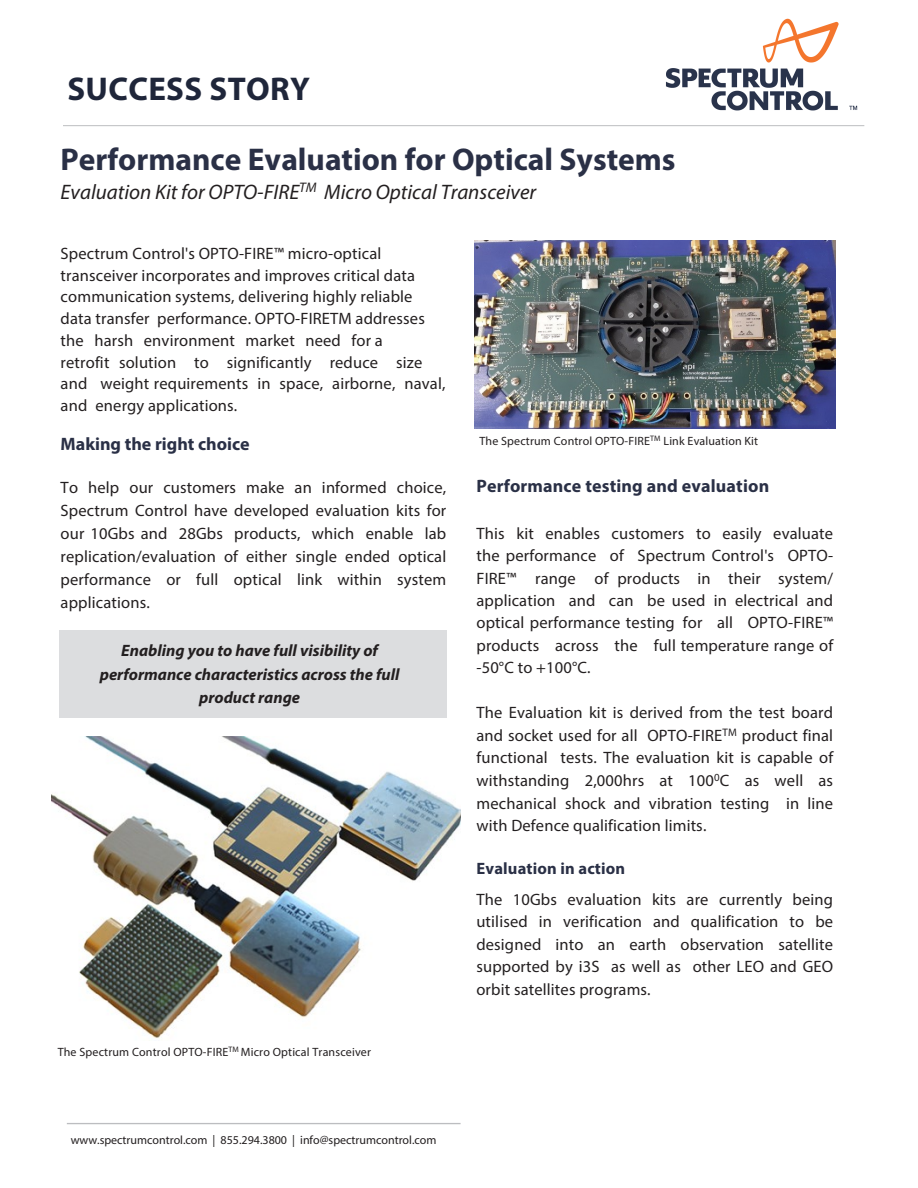
<style>
.page{position:relative;width:918px;height:1188px;background:#fff}
.page>*{position:absolute;margin:0;border:0;box-sizing:border-box;transform-origin:0 0}
.t1{font:700 33px "Myriad";letter-spacing:.01em;color:#1f263a}
.t2{font:700 31.5px "Myriad Pro";color:#2a3046}
.t3{font:italic 21px "Myriad Pro";color:#231f20}
.t4{font:700 18px "Myriad Pro";letter-spacing:.01em;color:#2a3046}
.t5{font:16.5px/22.5px "Myriad Pro";letter-spacing:.01em;color:#231f20;text-align:justify}
.t6{font:italic 700 16.5px/23.7px "Myriad Pro";color:#231f20;text-align:center}
.t7{font:700 16.5px "Myriad Pro";letter-spacing:.01em;color:#2a3046}
.t8{font:12px "Myriad Pro";letter-spacing:.015em;color:#231f20}
.t9{font:12px "Myriad";color:#231f20}
.s1{font-family:"Myriad Pro"}
</style>
<div class="page">
<div style="left:59px;top:630px;width:387px;height:88px;background:#dcdddf"></div>
<img style="left:474px;top:240px;width:361px;height:188px">
<img style="left:51px;top:736px;width:409px;height:302px">
<hr style="left:67px;top:1123px;width:394px;height:1px;background:#bcbdc0">
<img style="left:658px;top:18px;width:207px;height:109px">
<hr style="left:63px;top:125px;width:801px;height:1px;background:#bcbdc0">
<h1 class="t1" style="left:67px;top:72px;width:244px">SUCCESS STORY</h1>
<h2 class="t2" style="left:61px;top:138px;width:617px">Performance Evaluation for Optical Systems</h2>
<p class="t3" style="left:61px;top:179px;width:477px">Evaluation Kit for OPTO-FIRE<sup>TM</sup> Micro Optical Transceiver</p>
<p class="t5" style="left:61px;top:242px;width:386px;line-height:21.8px;text-align:left">Spectrum Control's OPTO-FIRE™ micro-optical transceiver incorporates and improves critical data communication systems, delivering highly reliable data transfer performance. OPTO-FIRETM addresses the harsh environment market need for a<br>retrofit solution to significantly reduce size and weight requirements in space, airborne, naval, and energy applications.</p>
<p class="t4" style="left:61px;top:432px;width:191px">Making the right choice</p>
<p class="t5" style="left:61px;top:475px;width:387px;line-height:23.1px">To help our customers make an informed choice, Spectrum Control have developed evaluation kits for our 10Gbs and 28Gbs products, which enable lab replication/evaluation of either single ended optical performance or full optical link within system applications.</p>
<p class="t6" style="left:100px;top:638px;width:301px">Enabling you to have full visibility of performance characteristics across the full product range</p>
<p class="t8" style="left:58px;top:1044px;width:315px">The Spectrum Control OPTO-FIRE<sup>TM</sup> Micro Optical Transceiver</p>
<p class="t8" style="left:479px;top:433px;width:280px">The Spectrum Control OPTO-FIRE<sup>TM</sup> Link Evaluation Kit</p>
<p class="t4" style="left:477px;top:474px;width:294px">Performance testing and evaluation</p>
<p class="t5" style="left:477px;top:522px;width:358px">This kit enables customers to easily evaluate the performance of Spectrum Control's OPTO-FIRE™ range of products in their system/ application and can be used in electrical and optical performance testing for all OPTO-FIRE™ products across the full temperature range of -50°C to +100°C.</p>
<p class="t5" style="left:477px;top:701px;width:358px">The Evaluation kit is derived from the test board and socket used for all OPTO-FIRE<sup>TM</sup> product final functional tests. The evaluation kit is capable of withstanding 2,000hrs at 100<sup>0</sup>C as well as mechanical shock and vibration testing in line with Defence qualification limits.</p>
<p class="t7" style="left:477px;top:858px;width:150px">Evaluation in action</p>
<p class="t5" style="left:476px;top:888px;width:358px">The 10Gbs evaluation kits are currently being utilised in verification and qualification to be designed into an earth observation satellite supported by i3S as well as other LEO and GEO orbit satellites programs.</p>
<p class="t9" style="left:71px;top:1134px;width:367px">www.<span class="s1">spectrumcontrol</span>.com | 855.294.3800 | info@<span class="s1">spectrumcontrol</span>.com</p>
</div>
